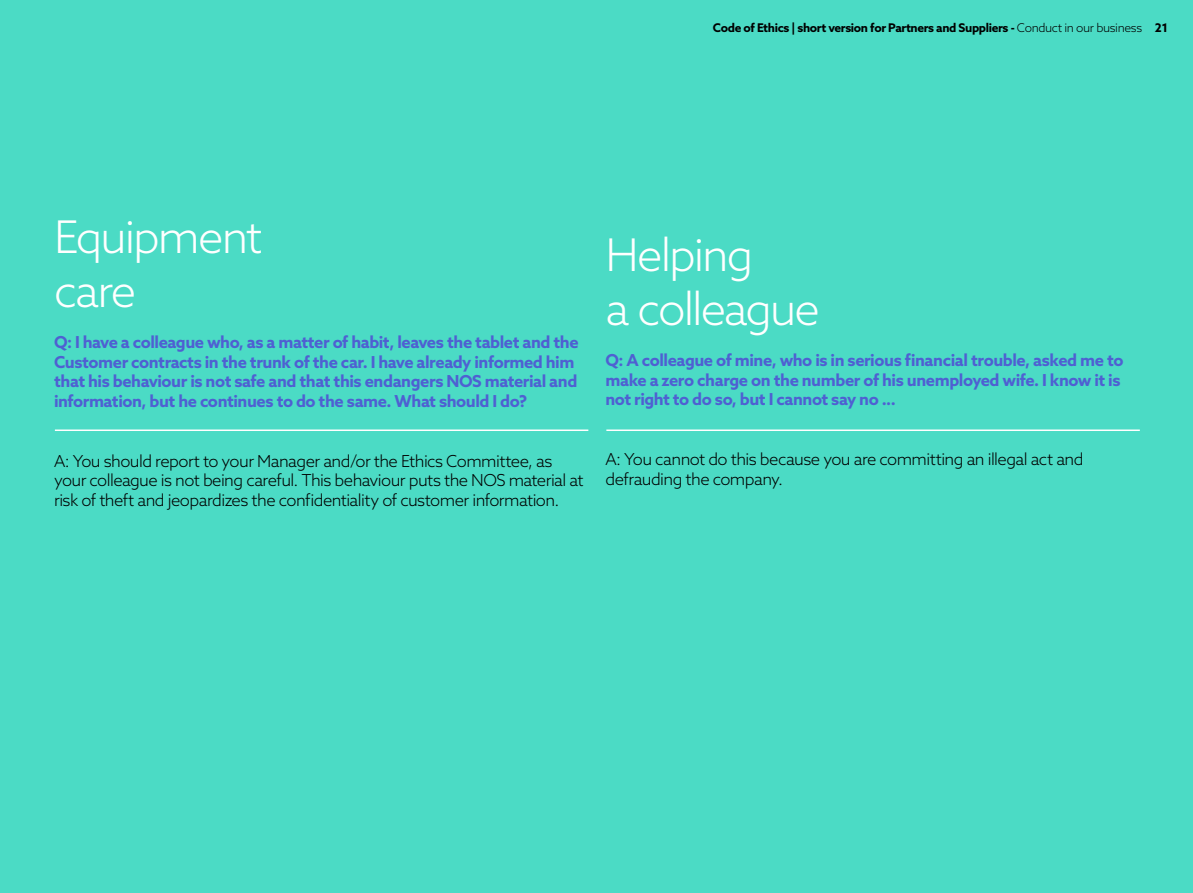
<style>
.page{position:relative;width:1193px;height:893px;background:#fff}
.page>*{position:absolute;margin:0;border:0;box-sizing:border-box;transform-origin:0 0}
.t1{font:300 45px/54px "Azo Sans";letter-spacing:-.045em;color:#fff}
.t2{font:700 16.5px/19.8px "Azo Sans";letter-spacing:-.025em;color:#4f60d2}
.t3{font:300 16.5px/19.8px "Azo Sans";letter-spacing:-.035em;color:#000}
.t4{font:700 12px "Azo Sans";letter-spacing:-.03em;color:#000}
.s1{font-weight:300}
</style>
<div class="page">
<div style="left:0;top:1px;width:1192px;height:891px;background:#4bdbc5"></div>
<hr style="left:55px;top:429px;width:533px;height:2px;background:#fff">
<hr style="left:606px;top:429px;width:533px;height:2px;background:#fff">
<p class="t4" style="left:713px;top:20px;width:456px">Code of Ethics | short version for Partners and Suppliers - <span class="s1">Conduct in our business</span> 21</p>
<h1 class="t1" style="left:54px;top:209px;width:210px">Equipment care</h1>
<p class="t2" style="left:54px;top:331px;width:526px">Q: I have a colleague who, as a matter of habit, leaves the tablet and the Customer contracts in the trunk of the car. I have already informed him that his behaviour is not safe and that this endangers NOS material and information, but he continues to do the same. What should I do?</p>
<p class="t3" style="left:54px;top:450px;width:531px">A: You should report to your Manager and/or the Ethics Committee, as your colleague is not being careful. This behaviour puts the NOS material at risk of theft and jeopardizes the confidentiality of customer information.</p>
<h1 class="t1" style="left:605px;top:227px;width:216px">Helping<br>a colleague</h1>
<p class="t2" style="left:605px;top:350px;width:519px">Q: A colleague of mine, who is in serious financial trouble, asked me to make a zero charge on the number of his unemployed wife. I know it is not right to do so, but I cannot say no ...</p>
<p class="t3" style="left:605px;top:449px;width:479px">A: You cannot do this because you are committing an illegal act and defrauding the company.</p>
</div>
